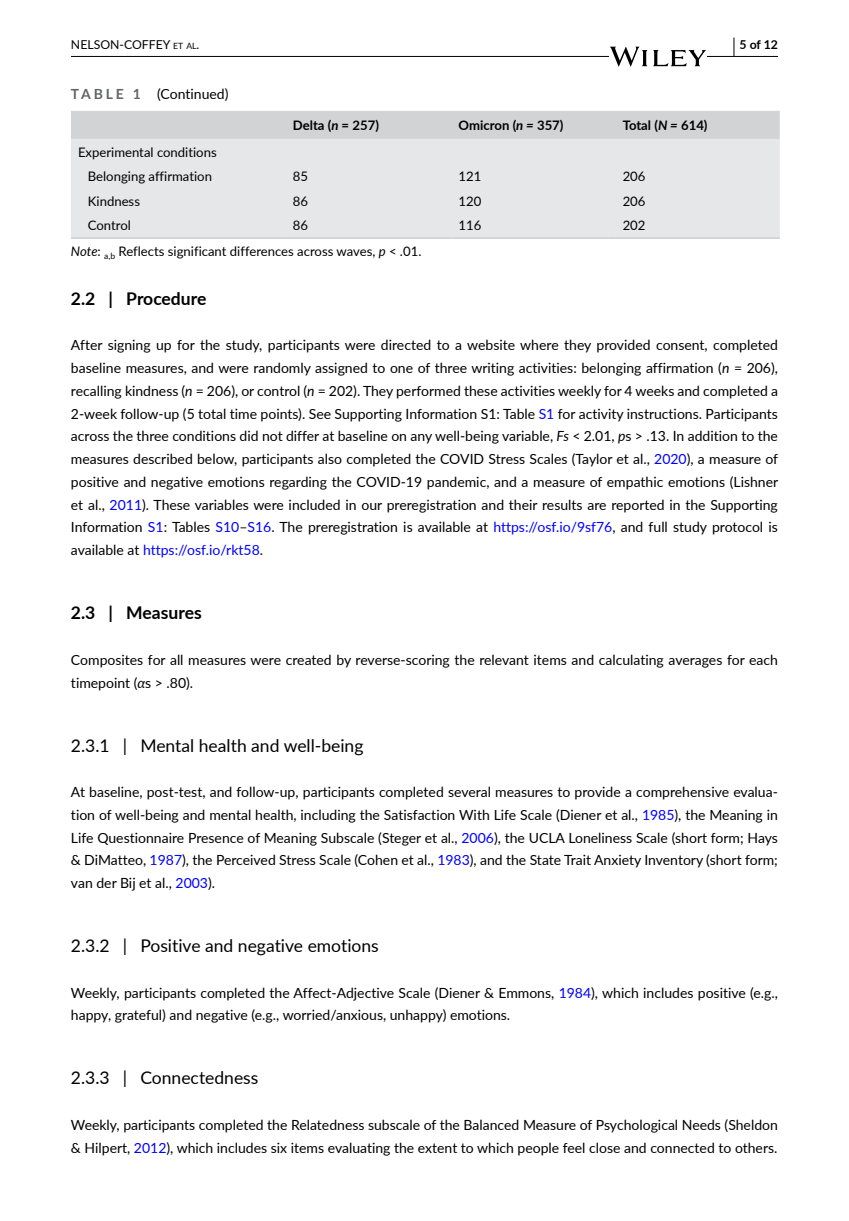
<style>
.page{position:relative;width:849px;height:1221px;background:#fff}
.page>*{position:absolute;margin:0;border:0;box-sizing:border-box;transform-origin:0 0}
.t1{font:17.5px "Lato";color:#000}
.t2{font:700 17.5px "Lato";color:#000}
.t3{font:14px/22.8px "Lato";color:#000}
.t4{font:13.12px/24.5px "Lato";color:#000;text-align:center}
.t5{font:700 13.12px "Lato";color:#000}
.t6{font:12.25px "Lato";color:#000}
.t7{font:700 12.25px "Lato";color:#000}
.s1{font-size:8.58px}
.s2{font-weight:700;color:#636466}
.s3{font-style:italic}
.s4{color:#00f}
</style>
<div class="page">
<hr style="left:71px;top:56px;width:706px;height:1px;background:#000">
<svg style="left:609px;top:47px;width:97px;height:20px"></svg>
<svg style="left:733px;top:38px;width:1px;height:18px"></svg>
<div style="left:71px;top:111px;width:708px;height:28px;background:#d1d3d4"></div>
<div style="left:71px;top:139px;width:708px;height:98px;background:#e6e7e8"></div>
<hr style="left:71px;top:237px;width:215px;height:2px;background:#d1d3d4">
<hr style="left:286px;top:237px;width:165px;height:2px;background:#d1d3d4">
<hr style="left:451px;top:237px;width:164px;height:2px;background:#d1d3d4">
<hr style="left:615px;top:237px;width:164px;height:2px;background:#d1d3d4">
<p class="t6" style="left:71px;top:36px;width:130px">NELSON-COFFEY <span class="s1">et al</span>.</p>
<p class="t3" style="left:71px;top:82px;width:159px"><span class="s2">TA B L E 1</span> (Continued)</p>
<p class="t4" style="left:78px;top:139px;width:140px">Experimental conditions<br>Belonging affirmation</p>
<p class="t5" style="left:293px;top:116px;width:88px">Delta (<span class="s3">n</span> = 257)</p>
<p class="t5" style="left:458px;top:116px;width:106px">Omicron (<span class="s3">n =</span> 357)</p>
<p class="t5" style="left:622px;top:116px;width:86px">Total (<span class="s3">N =</span> 614)</p>
<p class="t4" style="left:293px;top:163px;width:17px">85</p>
<p class="t4" style="left:458px;top:163px;width:24px">121</p>
<p class="t4" style="left:622px;top:163px;width:24px">206</p>
<p class="t4" style="left:88px;top:188px;width:54px">Kindness</p>
<p class="t4" style="left:293px;top:188px;width:17px">86</p>
<p class="t4" style="left:458px;top:188px;width:24px">120</p>
<p class="t4" style="left:622px;top:188px;width:24px">206</p>
<p class="t4" style="left:88px;top:213px;width:45px">Control</p>
<p class="t4" style="left:293px;top:213px;width:17px">86</p>
<p class="t4" style="left:458px;top:213px;width:24px">116</p>
<p class="t4" style="left:622px;top:213px;width:24px">202</p>
<p class="t4" style="left:71px;top:238px;width:352px"><span class="s3">Note</span>: <sub>a,b</sub> Reflects significant differences across waves, <span class="s3">p</span> &lt; .01.</p>
<p class="t7" style="left:739px;top:36px;width:40px">5 of 12</p>
<p class="t2" style="left:71px;top:285px;width:137px">2.2 | Procedure</p>
<p class="t3" style="left:71px;top:333px;width:708px;text-align:justify">After signing up for the study, participants were directed to a website where they provided consent, completed baseline measures, and were randomly assigned to one of three writing activities: belonging affirmation (<span class="s3">n</span> = 206), recalling kindness (<span class="s3">n</span> = 206), or control (<span class="s3">n</span> = 202). They performed these activities weekly for 4 weeks and completed a 2-week follow-up (5 total time points). See Supporting Information S1: Table <span class="s4">S1</span> for activity instructions. Participants across the three conditions did not differ at baseline on any well-being variable, <span class="s3">Fs</span> &lt; 2.01, <span class="s3">p</span>s &gt; .13. In addition to the measures described below, participants also completed the COVID Stress Scales (Taylor et al., <span class="s4">2020</span>), a measure of positive and negative emotions regarding the COVID-19 pandemic, and a measure of empathic emotions (Lishner et al., <span class="s4">2011</span>). These variables were included in our preregistration and their results are reported in the Supporting Information <span class="s4">S1</span>: Tables <span class="s4">S10</span>–<span class="s4">S16</span>. The preregistration is available at <span class="s4">https://osf.io/9sf76</span>, and full study protocol is available at <span class="s4">https://osf.io/rkt58</span>.</p>
<p class="t2" style="left:71px;top:600px;width:132px">2.3 | Measures</p>
<p class="t3" style="left:71px;top:647px;width:708px">Composites for all measures were created by reverse-scoring the relevant items and calculating averages for each timepoint (<span class="s3">α</span>s &gt; .80).</p>
<p class="t1" style="left:71px;top:732px;width:294px">2.3.1 | Mental health and well-being</p>
<p class="t3" style="left:71px;top:780px;width:708px;text-align:justify">At baseline, post-test, and follow-up, participants completed several measures to provide a comprehensive evalua&shy;tion of well-being and mental health, including the Satisfaction With Life Scale (Diener et al., <span class="s4">1985</span>), the Meaning in Life Questionnaire Presence of Meaning Subscale (Steger et al., <span class="s4">2006</span>), the UCLA Loneliness Scale (short form; Hays &amp; DiMatteo, <span class="s4">1987</span>), the Perceived Stress Scale (Cohen et al., <span class="s4">1983</span>), and the State Trait Anxiety Inventory (short form; van der Bij et al., <span class="s4">2003</span>).</p>
<p class="t1" style="left:71px;top:933px;width:309px">2.3.2 | Positive and negative emotions</p>
<p class="t3" style="left:71px;top:980px;width:708px">Weekly, participants completed the Affect-Adjective Scale (Diener &amp; Emmons, <span class="s4">1984</span>), which includes positive (e.g., happy, grateful) and negative (e.g., worried/anxious, unhappy) emotions.</p>
<p class="t1" style="left:71px;top:1065px;width:189px">2.3.3 | Connectedness</p>
<p class="t3" style="left:71px;top:1112px;width:708px">Weekly, participants completed the Relatedness subscale of the Balanced Measure of Psychological Needs (Sheldon &amp; Hilpert, <span class="s4">2012</span>), which includes six items evaluating the extent to which people feel close and connected to others.</p>
</div>
